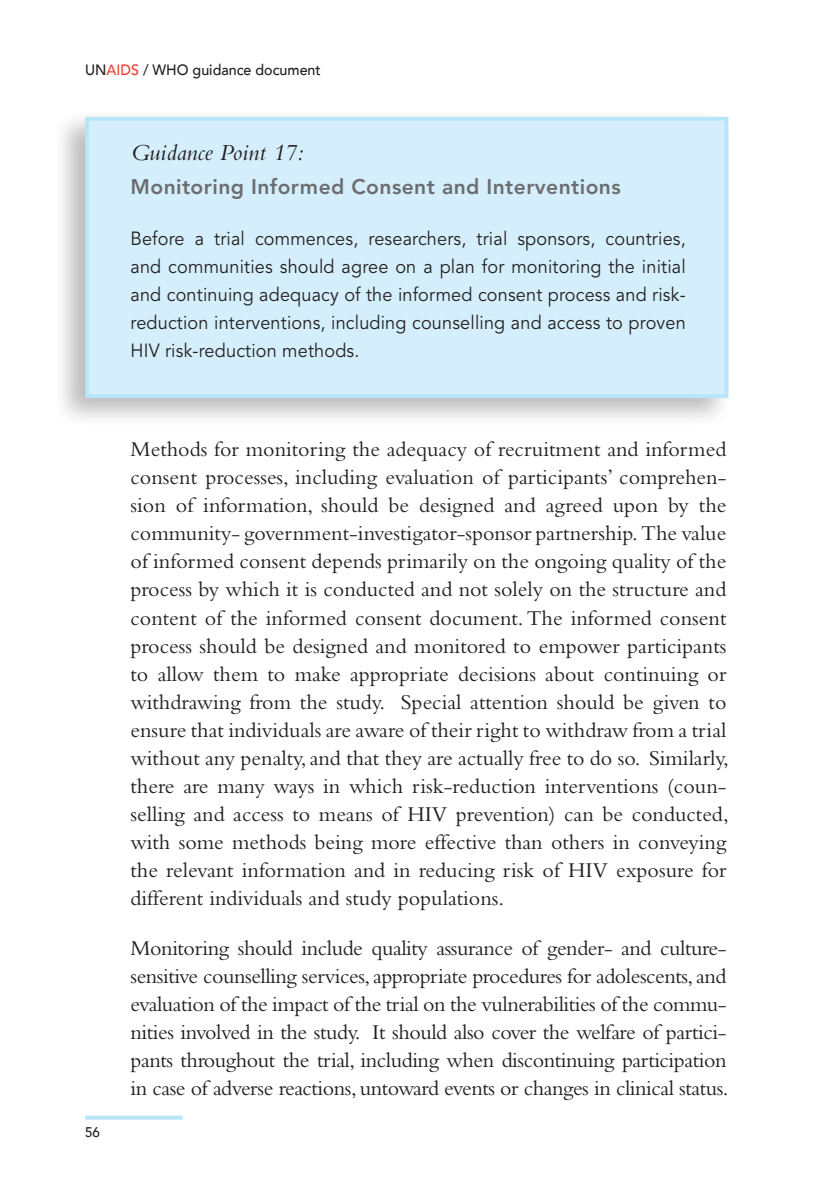
<style>
.page{position:relative;width:840px;height:1191px;background:#fff}
.page>*{position:absolute;margin:0;border:0;box-sizing:border-box;transform-origin:0 0}
.t1{font:italic 24px "Bembo";color:#231f20}
.t2{font:22px/28px "Bembo";letter-spacing:-.02em;color:#231f20;text-align:justify}
.t3{font:800 21px "Avenir";letter-spacing:.02em;color:#6c6d70}
.t4{font:19px/28px "Avenir";letter-spacing:.01em;color:#231f20;text-align:justify;scale:.95 1}
.t5{font:500 15px "Avenir LT";color:#231f20;scale:.95 1}
.t6{font:500 14px "Avenir LT";color:#231f20;scale:.95 1}
.s1{color:#ee3f34}
</style>
<div class="page">
<svg style="left:85px;top:1115px;width:98px;height:4px"></svg>
<div style="left:52px;top:109px;width:680px;height:319px;background:#231f20;opacity:.3"></div>
<div style="left:85px;top:117px;width:643px;height:281px;background:#d4effb;border:4px solid #b9e5fa"></div>
<p class="t5" style="left:85px;top:61px;width:249px">UN<span class="s1">AIDS</span> / WHO guidance document</p>
<p class="t1" style="left:130px;top:139px;width:175px">Guidance Point 17:</p>
<p class="t3" style="left:130px;top:174px;width:491px">Monitoring Informed Consent and Interventions</p>
<p class="t4" style="left:130px;top:224px;width:585px">Before a trial commences, researchers, trial sponsors, countries, and communities should agree on a plan for monitoring the initial and continuing adequacy of the informed consent process and risk&shy;reduction interventions, including counselling and access to proven HIV risk-reduction methods.</p>
<p class="t6" style="left:85px;top:1123px;width:17px">56</p>
<p class="t2" style="left:130px;top:435px;width:599px">Methods for monitoring the adequacy of recruitment and informed consent processes, including evaluation of participants’ comprehen&shy;sion of information, should be designed and agreed upon by the community- government-investigator-sponsor partnership. The value of informed consent depends primarily on the ongoing quality of the process by which it is conducted and not solely on the structure and content of the informed consent document. The informed consent process should be designed and monitored to empower participants to allow them to make appropriate decisions about continuing or withdrawing from the study. Special attention should be given to ensure that individuals are aware of their right to withdraw from a trial without any penalty, and that they are actually free to do so. Similarly, there are many ways in which risk-reduction interventions (coun&shy;selling and access to means of HIV prevention) can be conducted, with some methods being more effective than others in conveying the relevant information and in reducing risk of HIV exposure for different individuals and study populations.</p>
<p class="t2" style="left:130px;top:934px;width:599px">Monitoring should include quality assurance of gender- and culture&shy;sensitive counselling services, appropriate procedures for adolescents, and evaluation of the impact of the trial on the vulnerabilities of the commu&shy;nities involved in the study. It should also cover the welfare of partici&shy;pants throughout the trial, including when discontinuing participation in case of adverse reactions, untoward events or changes in clinical status.</p>
</div>
